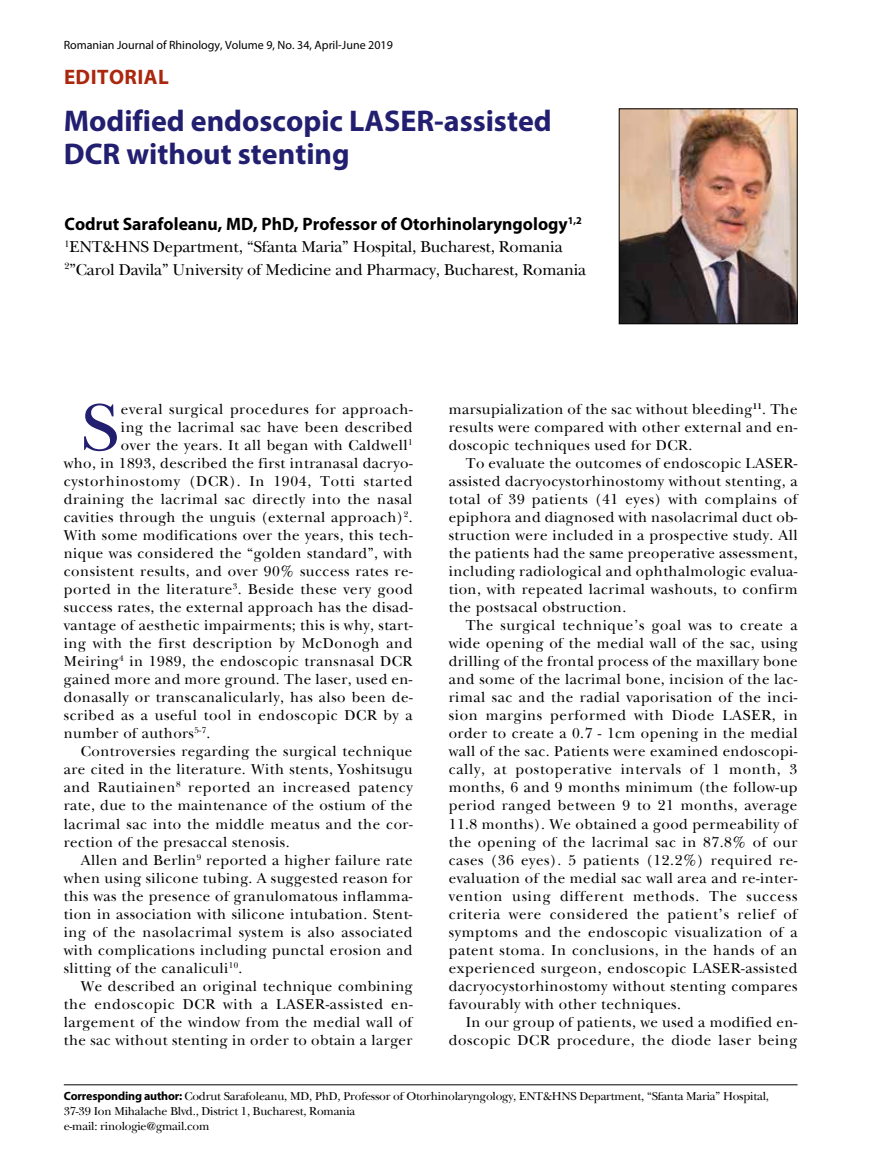
<style>
.page{position:relative;width:872px;height:1170px;background:#fff}
.page>*{position:absolute;margin:0;border:0;box-sizing:border-box;transform-origin:0 0}
.t1{font:69.6px "Baskerville Std RO";color:#231f70;scale:1.05 1}
.t2{font:700 30px/33px "Myriad Pro";color:#231f70}
.t3{font:700 21px "Myriad Pro";letter-spacing:.02em;color:#ab270d}
.t4{font:700 18px "Myriad Pro";color:#000}
.t5{font:16.5px/22.5px "Baskerville Std RO";letter-spacing:-.01em;color:#000}
.t6{font:15px/18px "Baskerville Std RO";letter-spacing:.03em;color:#000;text-align:justify}
.t7{font:15px "Baskerville Std RO";letter-spacing:.05em;color:#000}
.t8{font:12px/15px "Baskerville Std RO";letter-spacing:-.015em;color:#000}
.t9{font:12px "Myriad Pro";color:#000}
.s1{font-family:"Myriad Pro";font-weight:700}
</style>
<div class="page">
<hr style="left:64px;top:1084px;width:733px;height:1px;background:#000">
<img style="left:621px;top:110px;width:174px;height:212px">
<div style="left:619px;top:108px;width:178px;height:216px;border:1px solid #000"></div>
<p class="t9" style="left:64px;top:38px;width:330px">Romanian Journal of Rhinology, Volume 9, No. 34, April-June 2019</p>
<h3 class="t3" style="left:64px;top:63px;width:106px">EDITORIAL</h3>
<h2 class="t2" style="left:64px;top:103px;width:489px">Modified endoscopic LASER-assisted<br>DCR without stenting</h2>
<p class="t4" style="left:64px;top:212px;width:519px">Codrut Sarafoleanu, MD, PhD, Professor of Otorhinolaryngology<sup>1,2</sup></p>
<p class="t5" style="left:64px;top:236px;width:523px"><sup>1</sup>ENT&amp;HNS Department, “Sfanta Maria” Hospital, Bucharest, Romania<br><sup>2</sup>”Carol Davila” University of Medicine and Pharmacy, Bucharest, Romania</p>
<h1 class="t1" style="left:81px;top:387px;width:38px">S</h1>
<p class="t6" style="left:121px;top:400px;width:293px">everal surgical procedures for approach-</p>
<p class="t6" style="left:121px;top:418px;width:293px">ing the lacrimal sac have been described</p>
<p class="t6" style="left:121px;top:436px;width:293px">over the years. It all began with Caldwell<sup>1</sup></p>
<p class="t6" style="left:64px;top:454px;width:350px">who, in 1893, described the first intranasal dacryo-</p>
<p class="t7" style="left:64px;top:472px;width:350px">cystorhinostomy (DCR). In 1904, Totti started</p>
<p class="t6" style="left:64px;top:490px;width:350px">draining the lacrimal sac directly into the nasal</p>
<p class="t6" style="left:64px;top:508px;width:350px">cavities through the unguis (external approach)<sup>2</sup>.</p>
<p class="t6" style="left:64px;top:526px;width:350px">With some modifications over the years, this tech-</p>
<p class="t6" style="left:64px;top:544px;width:350px">nique was considered the “golden standard”, with</p>
<p class="t6" style="left:64px;top:562px;width:350px">consistent results, and over 90% success rates re-</p>
<p class="t6" style="left:64px;top:580px;width:350px">ported in the literature<sup>3</sup>. Beside these very good</p>
<p class="t6" style="left:64px;top:598px;width:350px">success rates, the external approach has the disad-</p>
<p class="t6" style="left:64px;top:616px;width:350px">vantage of aesthetic impairments; this is why, start-</p>
<p class="t6" style="left:64px;top:634px;width:350px">ing with the first description by McDonogh and</p>
<p class="t6" style="left:64px;top:652px;width:350px">Meiring<sup>4</sup> in 1989, the endoscopic transnasal DCR</p>
<p class="t6" style="left:64px;top:670px;width:350px">gained more and more ground. The laser, used en-</p>
<p class="t6" style="left:64px;top:688px;width:350px">donasally or transcanalicularly, has also been de-</p>
<p class="t6" style="left:64px;top:706px;width:350px">scribed as a useful tool in endoscopic DCR by a</p>
<p class="t6" style="left:64px;top:724px;width:148px">number of authors<sup>5-7</sup>.</p>
<p class="t6" style="left:81px;top:742px;width:333px">Controversies regarding the surgical technique</p>
<p class="t6" style="left:64px;top:760px;width:350px">are cited in the literature. With stents, Yoshitsugu</p>
<p class="t6" style="left:64px;top:778px;width:350px">and Rautiainen<sup>8</sup> reported an increased patency</p>
<p class="t6" style="left:64px;top:796px;width:350px">rate, due to the maintenance of the ostium of the</p>
<p class="t6" style="left:64px;top:814px;width:350px">lacrimal sac into the middle meatus and the cor-</p>
<p class="t6" style="left:64px;top:832px;width:227px">rection of the presaccal stenosis.</p>
<p class="t6" style="left:81px;top:850px;width:333px">Allen and Berlin<sup>9</sup> reported a higher failure rate</p>
<p class="t6" style="left:64px;top:868px;width:350px">when using silicone tubing. A suggested reason for</p>
<p class="t6" style="left:64px;top:886px;width:350px">this was the presence of granulomatous inflamma-</p>
<p class="t6" style="left:64px;top:904px;width:350px">tion in association with silicone intubation. Stent-</p>
<p class="t6" style="left:64px;top:922px;width:350px">ing of the nasolacrimal system is also associated</p>
<p class="t6" style="left:64px;top:940px;width:350px">with complications including punctal erosion and</p>
<p class="t6" style="left:64px;top:958px;width:180px">slitting of the canaliculi<sup>10</sup>.</p>
<p class="t6" style="left:81px;top:976px;width:333px">We described an original technique combining</p>
<p class="t6" style="left:64px;top:994px;width:350px">the endoscopic DCR with a LASER-assisted en-</p>
<p class="t6" style="left:64px;top:1012px;width:350px">largement of the window from the medial wall of</p>
<p class="t6" style="left:64px;top:1030px;width:350px">the sac without stenting in order to obtain a larger</p>
<p class="t6" style="left:449px;top:400px;width:350px">marsupialization of the sac without bleeding<sup>11</sup>. The results were compared with other external and en&shy;doscopic techniques used for DCR.</p>
<p class="t6" style="left:449px;top:454px;width:350px;text-indent:17px">To evaluate the outcomes of endoscopic LASER&shy;assisted dacryocystorhinostomy without stenting, a total of 39 patients (41 eyes) with complains of epiphora and diagnosed with nasolacrimal duct ob&shy;struction were included in a prospective study. All the patients had the same preoperative assessment, including radiological and ophthalmologic evalua&shy;tion, with repeated lacrimal washouts, to confirm the postsacal obstruction.</p>
<p class="t6" style="left:449px;top:616px;width:350px;text-indent:17px">The surgical technique’s goal was to create a wide opening of the medial wall of the sac, using drilling of the frontal process of the maxillary bone and some of the lacrimal bone, incision of the lac&shy;rimal sac and the radial vaporisation of the inci&shy;sion margins performed with Diode LASER, in order to create a 0.7 - 1cm opening in the medial wall of the sac. Patients were examined endoscopi&shy;cally, at postoperative intervals of 1 month, 3 months, 6 and 9 months minimum (the follow-up period ranged between 9 to 21 months, average 11.8 months). We obtained a good permeability of the opening of the lacrimal sac in 87.8% of our cases (36 eyes). 5 patients (12.2%) required re&shy;evaluation of the medial sac wall area and re-inter&shy;vention using different methods. The success criteria were considered the patient’s relief of symptoms and the endoscopic visualization of a patent stoma. In conclusions, in the hands of an experienced surgeon, endoscopic LASER-assisted dacryocystorhinostomy without stenting compares favourably with other techniques.</p>
<p class="t6" style="left:449px;top:1012px;width:350px;text-align:right">In our group of patients, we used a modified en&shy;doscopic DCR procedure, the diode laser being</p>
<p class="t8" style="left:64px;top:1088px;width:706px"><span class="s1">Corresponding author:</span> Codrut Sarafoleanu, MD, PhD, Professor of Otorhinolaryngology, ENT&amp;HNS Department, “Sfanta Maria” Hospital,<br>37-39 Ion Mihalache Blvd., District 1, Bucharest, Romania<br>e-mail: rinologie@gmail.com</p>
</div>
